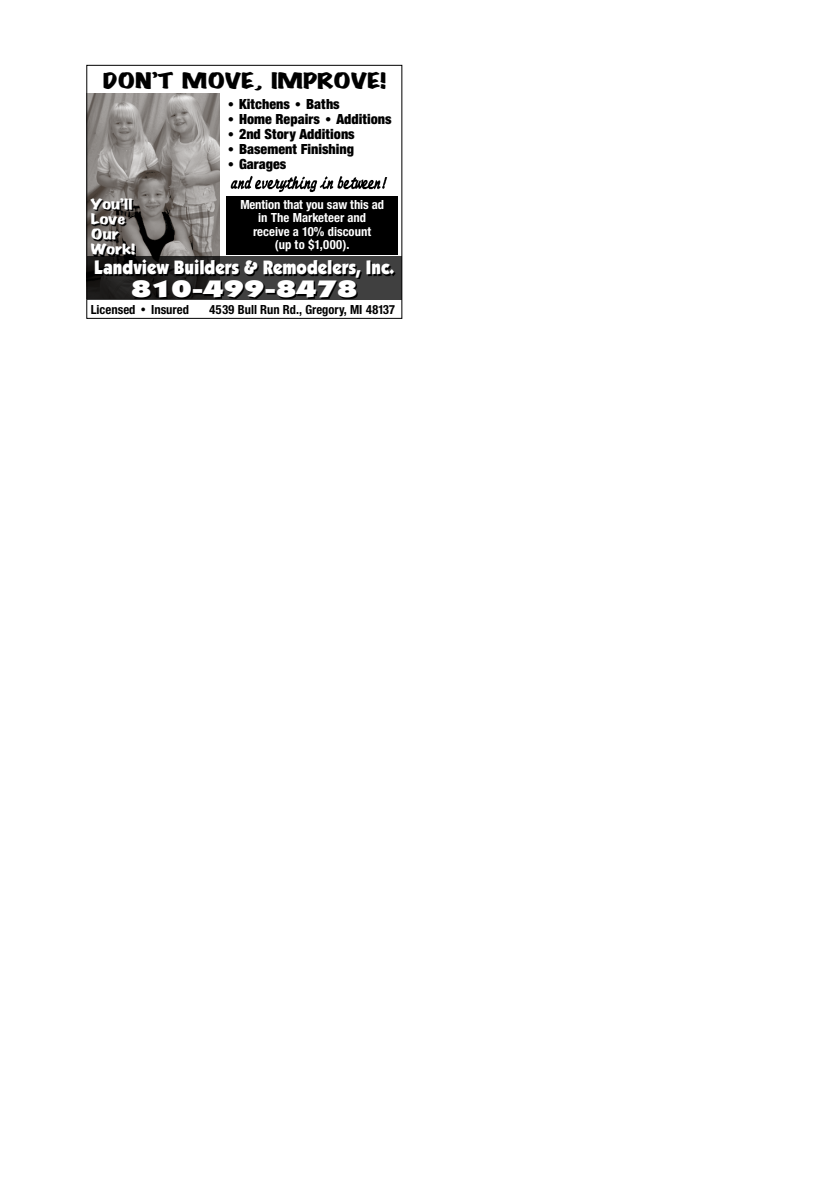
<style>
.page{position:relative;width:821px;height:1188px;background:#fff}
.page>*{position:absolute;margin:0;border:0;box-sizing:border-box;transform-origin:0 0}
.t1{font:900 24px "Kabel IT Cby BT";color:#fff;scale:1.5 1}
.t2{font:800 22.5px "Marking Pen";color:#000;scale:1.4 1}
.t3{font:900 19.5px "Kabel IT Cby BT";color:#fff;scale:.88 1}
.t4{font:900 condensed 15px "Sans";color:#000}
.t5{font:800 15px/15px "Marking Pen";color:#fff;scale:1.4 1}
.t6{font:700 condensed 13.5px/13.5px "Sans";color:#fff;text-align:center}
.t7{font:700 condensed 13.5px "Sans";color:#000}
</style>
<div class="page">
<img style="left:88px;top:94px;width:132px;height:163px">
<svg style="left:88px;top:257px;width:312px;height:43px;background:#302f2f"></svg>
<div style="left:86px;top:65px;width:316px;height:254px;border:1px solid #000"></div>
<svg style="left:92px;top:200px;width:44px;height:56px;background:#433f3c"></svg>
<img style="left:230px;top:175px;width:158px;height:18px">
<div style="left:226px;top:196px;width:172px;height:59px;background:#000"></div>
<svg style="left:96px;top:261px;width:299px;height:18px;background:#1c1c1c"></svg>
<svg style="left:133px;top:281px;width:225px;height:18px;background:#141414"></svg>
<h2 class="t2" style="left:103px;top:67px;width:204px">DON’T MOVE, IMPROVE!</h2>
<p class="t4" style="left:226px;top:95px;width:115px">• Kitchens • Baths</p>
<p class="t4" style="left:226px;top:110px;width:167px">• Home Repairs • Additions</p>
<p class="t4" style="left:226px;top:125px;width:130px">• 2nd Story Additions</p>
<p class="t4" style="left:226px;top:140px;width:129px">• Basement Finishing</p>
<p class="t4" style="left:226px;top:155px;width:61px">• Garages</p>
<p class="t5" style="left:91px;top:197px;width:33px">YOU’LL<br>LOVE<br>OUR<br>WORK!</p>
<p class="t6" style="left:240px;top:197px;width:145px">Mention that you saw this ad in The Marketeer and receive a 10% discount<br>(up to $1,000).</p>
<h3 class="t3" style="left:94px;top:256px;width:343px">Landview Builders &amp; Remodelers, Inc.</h3>
<h1 class="t1" style="left:131px;top:274px;width:152px">810-499-8478</h1>
<p class="t7" style="left:91px;top:301px;width:100px">Licensed • Insured</p>
<p class="t7" style="left:209px;top:301px;width:188px">4539 Bull Run Rd., Gregory, MI 48137</p>
</div>
